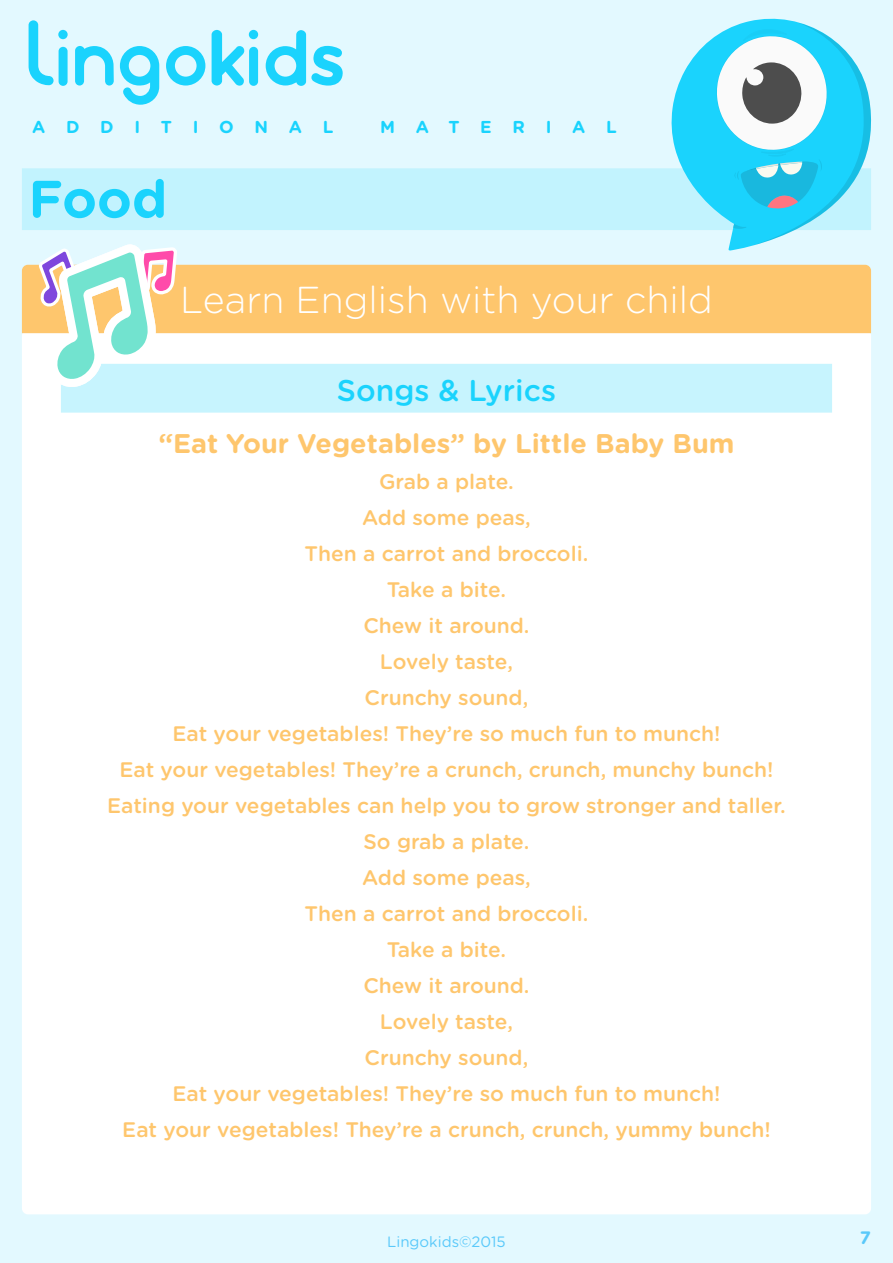
<style>
.page{position:relative;width:893px;height:1263px;background:#ddf8ff}
.page>*{position:absolute;margin:0;border:0;box-sizing:border-box;transform-origin:0 0}
.t1{font:700 52.5px "Gotham Rounded";color:#1ad3fd}
.t2{font:300 37.5px "Gotham Rounded";color:#fff}
.t3{font:500 30px "Gotham Rounded";color:#1ad3fd}
.t4{font:700 27px "Gotham Rounded";color:#fec66d}
.t5{font:500 21px/36px "Gotham Rounded";color:#fec66d;text-align:center}
.t6{font:700 18px "Gotham Rounded";color:#5ac9fa}
.t7{font:700 17.25px "Gotham Rounded";letter-spacing:1.2em;color:#1ad3fd}
.t8{font:15px "Gotham Rounded";color:#5ac9fa}
</style>
<div class="page">
<div style="left:22px;top:330px;width:849px;height:884px;background:#fff;border-radius:6px"></div>
<div style="left:22px;top:265px;width:849px;height:68px;background:#fec66d"></div>
<div style="left:61px;top:364px;width:771px;height:49px;background:#c7f4fe"></div>
<svg style="left:34px;top:244px;width:147px;height:143px"></svg>
<svg style="left:166px;top:46px;width:39px;height:40px"></svg>
<div style="left:58px;top:30px;width:10px;height:9px;background:#1ad3fd;border-radius:50%"></div>
<div style="left:59px;top:47px;width:9px;height:39px;background:#1ad3fd;border-radius:4px"></div>
<div style="left:249px;top:30px;width:9px;height:9px;background:#1ad3fd;border-radius:50%"></div>
<svg style="left:212px;top:30px;width:33px;height:56px"></svg>
<div style="left:249px;top:47px;width:9px;height:39px;background:#1ad3fd;border-radius:4px"></div>
<svg style="left:29px;top:20px;width:25px;height:65px"></svg>
<svg style="left:120px;top:46px;width:39px;height:59px"></svg>
<svg style="left:75px;top:46px;width:39px;height:40px"></svg>
<svg style="left:266px;top:30px;width:77px;height:56px"></svg>
<div style="left:22px;top:168px;width:849px;height:62px;background:#c2f3fe"></div>
<svg style="left:671px;top:18px;width:125px;height:233px"></svg>
<svg style="left:715px;top:22px;width:156px;height:225px"></svg>
<p class="t7" style="left:32px;top:114px;width:303px">ADDITIONAL</p>
<p class="t7" style="left:380px;top:114px;width:238px">MATERIAL</p>
<h1 class="t1" style="left:28px;top:160px;width:140px">Food</h1>
<h2 class="t2" style="left:180px;top:275px;width:534px">Learn English with your child</h2>
<h3 class="t3" style="left:337px;top:369px;width:221px">Songs &amp; Lyrics</h3>
<p class="t4" style="left:158px;top:424px;width:577px">“Eat Your Vegetables” by Little Baby Bum</p>
<p class="t5" style="left:107px;top:463px;width:680px">Grab a plate.<br>Add some peas,<br>Then a carrot and broccoli.<br>Take a bite.<br>Chew it around.<br>Lovely taste,<br>Crunchy sound,<br>Eat your vegetables! They’re so much fun to munch!<br>Eat your vegetables! They’re a crunch, crunch, munchy bunch!<br>Eating your vegetables can help you to grow stronger and taller.<br>So grab a plate.<br>Add some peas,<br>Then a carrot and broccoli.<br>Take a bite.<br>Chew it around.<br>Lovely taste,<br>Crunchy sound,<br>Eat your vegetables! They’re so much fun to munch!<br>Eat your vegetables! They’re a crunch, crunch, yummy bunch!</p>
<p class="t8" style="left:387px;top:1231px;width:120px">Lingokids©2015</p>
<p class="t6" style="left:860px;top:1225px;width:13px">7</p>
</div>
